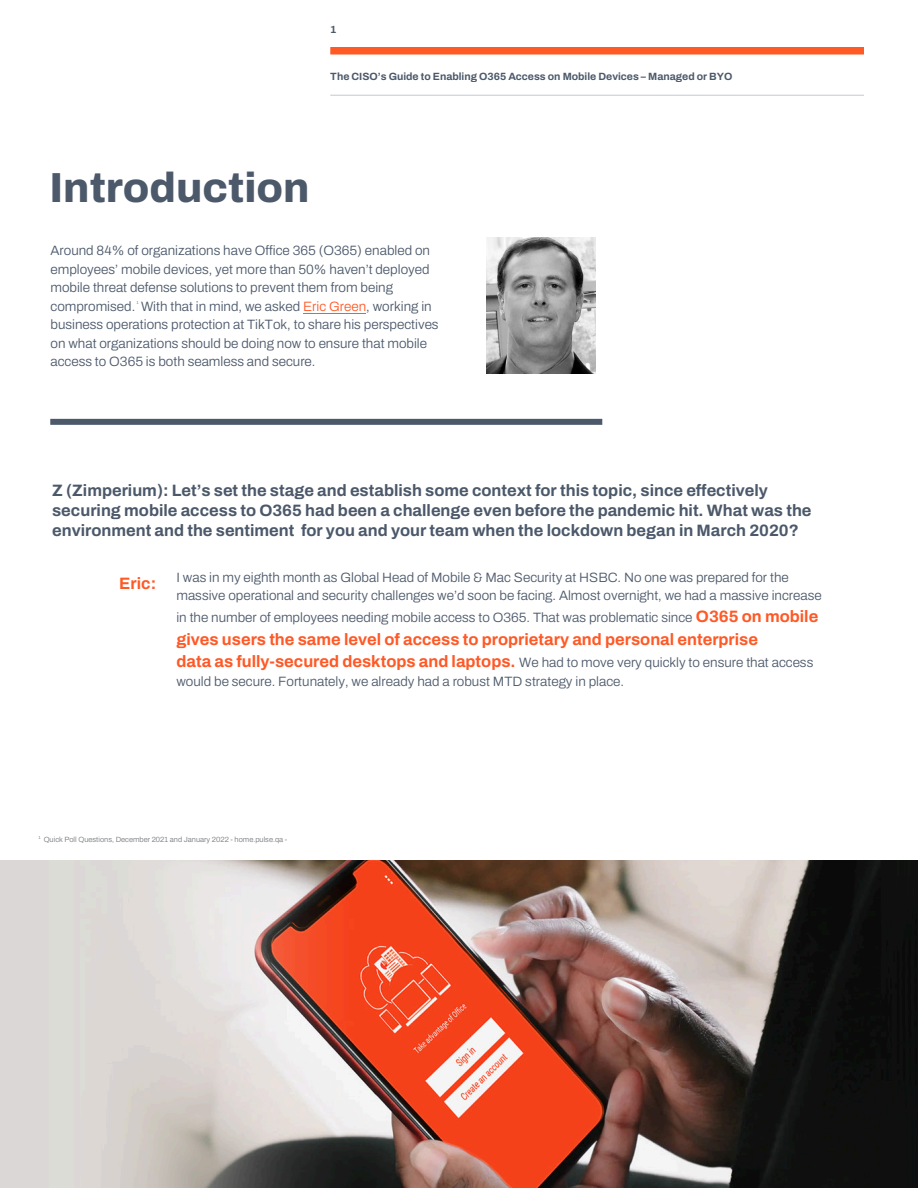
<style>
.page{position:relative;width:918px;height:1188px;background:#fff}
.page>*{position:absolute;margin:0;border:0;box-sizing:border-box;transform-origin:0 0}
.t1{font:800 42px "Archivo";color:#4c596a}
.t2{font:700 16.5px/19.8px "Archivo";color:#4c596a}
.t3{font:700 16.5px "Archivo";color:#ff5926}
.t4{font:300 13.5px/18.5px "Archivo";color:#4c596a}
.t5{font:300 13.5px/18.5px "Archivo";color:#4b586a}
.t6{font:700 10.5px "Archivo";color:#4c596a}
.t7{font:300 7.5px "Archivo";color:#76787b}
.t8{font:300 4.5px "Archivo";color:#76787b}
.s1{color:#ff5926}
.s2{font-weight:700;font-size:16.5px;color:#ff5926}
</style>
<div class="page">
<div style="left:330px;top:47px;width:534px;height:8px;background:#ff5926"></div>
<hr style="left:330px;top:95px;width:534px;height:1px;background:#c1c9d2">
<img style="left:486px;top:237px;width:109px;height:137px">
<img style="left:0;top:860px;width:918px;height:328px">
<div style="left:50px;top:419px;width:552px;height:6px;background:#4c596a"></div>
<hr style="left:304px;top:313px;width:62px;height:1px;background:#ff5926">
<p class="t6" style="left:330px;top:21px;width:8px">1</p>
<p class="t6" style="left:330px;top:69px;width:404px">The CISO’s Guide to Enabling O365 Access on Mobile Devices – Managed or BYO</p>
<h1 class="t1" style="left:49px;top:156px;width:262px">Introduction</h1>
<p class="t5" style="left:51px;top:241px;width:383px">Around 84% of organizations have Office 365 (O365) enabled on employees’ mobile devices, yet more than 50% haven’t deployed mobile threat defense solutions to prevent them from being compromised. With that in mind, we asked <span class="s1">Eric Green</span>, working in</p>
<p class="t8" style="left:136px;top:299px;width:4px">1</p>
<p class="t5" style="left:51px;top:315px;width:390px">business operations protection at TikTok, to share his perspectives on what organizations should be doing now to ensure that mobile access to O365 is both seamless and secure.</p>
<p class="t2" style="left:52px;top:481px;width:761px">Z (Zimperium): Let’s set the stage and establish some context for this topic, since effectively securing mobile access to O365 had been a challenge even before the pandemic hit. What was the environment and the sentiment for you and your team when the lockdown began in March 2020?</p>
<p class="t4" style="left:176px;top:568px;width:647px">I was in my eighth month as Global Head of Mobile &amp; Mac Security at HSBC. No one was prepared for the massive operational and security challenges we’d soon be facing. Almost overnight, we had a massive increase</p>
<p class="t4" style="left:176px;top:608px;width:643px">in the number of employees needing mobile access to O365. That was problematic since <span class="s2">O365 on mobile</span></p>
<p class="t3" style="left:176px;top:627px;width:583px">gives users the same level of access to proprietary and personal enterprise</p>
<p class="t4" style="left:176px;top:652px;width:638px;line-height:19.6px"><span class="s2">data as fully-secured desktops and laptops.</span> We had to move very quickly to ensure that access would be secure. Fortunately, we already had a robust MTD strategy in place.</p>
<p class="t3" style="left:119px;top:571px;width:38px">Eric:</p>
<p class="t8" style="left:38px;top:834px;width:4px">1</p>
<p class="t7" style="left:44px;top:834px;width:245px">Quick Poll Questions, December 2021 and January 2022 - home.pulse.qa -</p>
</div>
